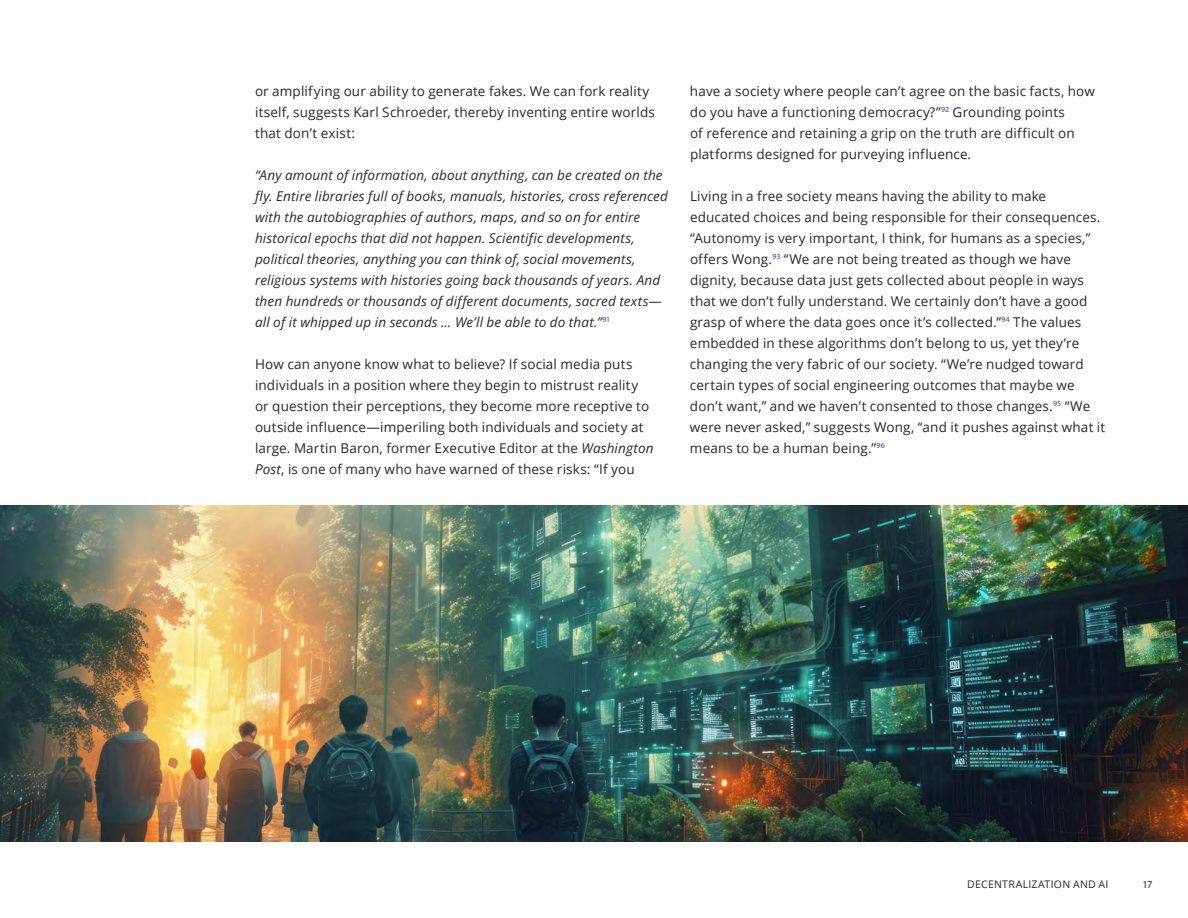
<style>
.page{position:relative;width:1188px;height:918px;background:#fff}
.page>*{position:absolute;margin:0;border:0;box-sizing:border-box;transform-origin:0 0}
.t1{font:13.5px/21px "Open Sans";letter-spacing:.01em;color:#282828}
.t2{font:italic 13.5px/21px "Open Sans";letter-spacing:.01em;color:#282828}
.t3{font:10.5px "Open Sans";letter-spacing:.025em;color:#282828}
.t4{font:10.5px "Myriad Pro";color:#282828}
.s1{font-style:italic}
</style>
<div class="page">
<img style="left:0;top:506px;width:1188px;height:336px">
<p class="t1" style="left:255px;top:80px;width:402px">or amplifying our ability to generate fakes. We can fork reality itself, suggests Karl Schroeder, thereby inventing entire worlds that don’t exist:</p>
<p class="t2" style="left:255px;top:164px;width:414px">“Any amount of information, about anything, can be created on the fly. Entire libraries full of books, manuals, histories, cross referenced with the autobiographies of authors, maps, and so on for entire historical epochs that did not happen. Scientific developments, political theories, anything you can think of, social movements, religious systems with histories going back thousands of years. And then hundreds or thousands of different documents, sacred texts— all of it whipped up in seconds … We’ll be able to do that.”<sup>91</sup></p>
<p class="t1" style="left:255px;top:353px;width:400px">How can anyone know what to believe? If social media puts individuals in a position where they begin to mistrust reality or question their perceptions, they become more receptive to outside influence—imperiling both individuals and society at large. Martin Baron, former Executive Editor at the <span class="s1">Washington Post</span>, is one of many who have warned of these risks: “If you</p>
<p class="t1" style="left:690px;top:80px;width:407px">have a society where people can’t agree on the basic facts, how do you have a functioning democracy?”<sup>92</sup> Grounding points<br>of reference and retaining a grip on the truth are difficult on platforms designed for purveying influence.</p>
<p class="t1" style="left:690px;top:185px;width:417px">Living in a free society means having the ability to make educated choices and being responsible for their consequences. “Autonomy is very important, I think, for humans as a species,” offers Wong.<sup>93</sup> “We are not being treated as though we have dignity, because data just gets collected about people in ways that we don’t fully understand. We certainly don’t have a good grasp of where the data goes once it’s collected.”<sup>94</sup> The values embedded in these algorithms don’t belong to us, yet they’re changing the very fabric of our society. “We’re nudged toward certain types of social engineering outcomes that maybe we don’t want,” and we haven’t consented to those changes.<sup>95</sup> “We were never asked,” suggests Wong, “and it pushes against what it means to be a human being.”<sup>96</sup></p>
<p class="t3" style="left:967px;top:877px;width:143px">DECENTRALIZATION AND AI</p>
<p class="t4" style="left:1142px;top:878px;width:12px">17</p>
</div>
